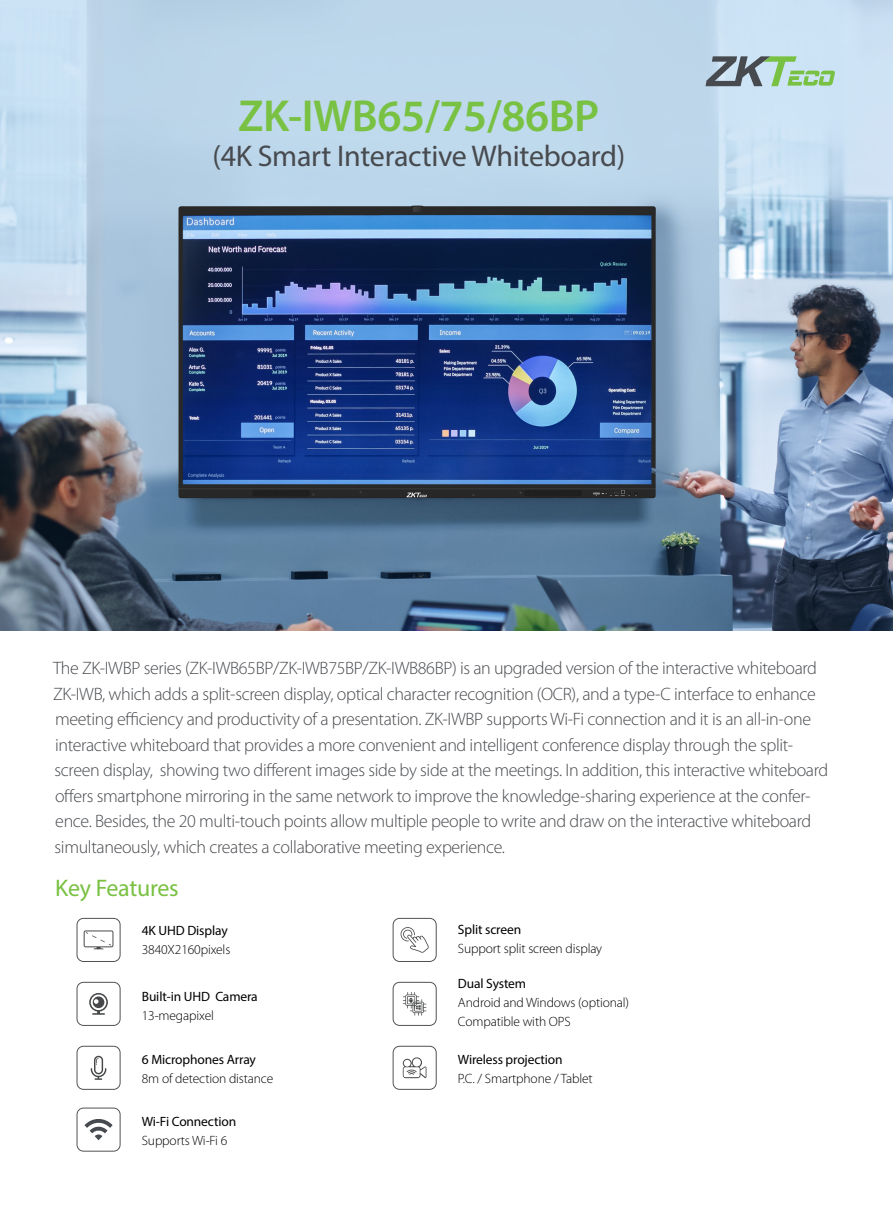
<style>
.page{position:relative;width:893px;height:1212px;background:#fff}
.page>*{position:absolute;margin:0;border:0;box-sizing:border-box;transform-origin:0 0}
.SPEC_Copy{font:600 45px "Myriad Pro";letter-spacing:-.01em;color:#79c142}
.SPEC_Copy-2{font:30px "Myriad Pro";letter-spacing:-.01em;color:#474a4e}
.SPEC_Copy-3{font:24px "Myriad Pro";letter-spacing:-.01em;color:#79c142}
.Headline{font:300 18px/25.5px "Myriad Pro";letter-spacing:-.02em;color:#474a4e}
.SPEC_Copy-4{font:300 13.5px "Myriad Pro";letter-spacing:-.01em;color:#000}
.SPEC_Copy-5{font:13.5px "Myriad Pro";letter-spacing:-.01em;color:#000}
</style>
<div class="page">
<svg style="left:393px;top:1046px;width:44px;height:44px"></svg>
<svg style="left:77px;top:918px;width:44px;height:44px"></svg>
<svg style="left:77px;top:982px;width:44px;height:44px"></svg>
<svg style="left:77px;top:1046px;width:44px;height:44px"></svg>
<svg style="left:393px;top:982px;width:44px;height:44px"></svg>
<img style="left:0;top:0;width:893px;height:630px">
<svg style="left:705px;top:56px;width:130px;height:30px;background:#9cb7aa"></svg>
<svg style="left:393px;top:918px;width:44px;height:44px"></svg>
<svg style="left:77px;top:1107px;width:44px;height:44px"></svg>
<p class="SPEC_Copy" style="left:238px;top:91px;width:363px">ZK-IWB65/75/86BP</p>
<p class="SPEC_Copy-2" style="left:212px;top:137px;width:414px">(4K Smart Interactive Whiteboard)</p>
<p class="Headline" style="left:53px;top:656px;width:777px">The ZK-IWBP series (ZK-IWB65BP/ZK-IWB75BP/ZK-IWB86BP) is an upgraded version of the interactive whiteboard ZK-IWB, which adds a split-screen display, optical character recognition (OCR), and a type-C interface to enhance meeting efficiency and productivity of a presentation. ZK-IWBP supports Wi-Fi connection and it is an all-in-one interactive whiteboard that provides a more convenient and intelligent conference display through the split&shy;screen display, showing two different images side by side at the meetings. In addition, this interactive whiteboard offers smartphone mirroring in the same network to improve the knowledge-sharing experience at the confer&shy;ence. Besides, the 20 multi-touch points allow multiple people to write and draw on the interactive whiteboard simultaneously, which creates a collaborative meeting experience.</p>
<p class="SPEC_Copy-3" style="left:55px;top:873px;width:125px">Key Features</p>
<p class="SPEC_Copy-5" style="left:142px;top:922px;width:87px">4K UHD Display</p>
<p class="SPEC_Copy-4" style="left:142px;top:942px;width:90px">3840X2160pixels</p>
<p class="SPEC_Copy-5" style="left:142px;top:988px;width:117px">Built-in UHD Camera</p>
<p class="SPEC_Copy-4" style="left:142px;top:1008px;width:74px">13-megapixel</p>
<p class="SPEC_Copy-5" style="left:142px;top:1051px;width:116px">6 Microphones Array</p>
<p class="SPEC_Copy-4" style="left:142px;top:1071px;width:133px">8m of detection distance</p>
<p class="SPEC_Copy-5" style="left:142px;top:1113px;width:96px">Wi-Fi Connection</p>
<p class="SPEC_Copy-4" style="left:142px;top:1133px;width:87px">Supports Wi-Fi 6</p>
<p class="SPEC_Copy-5" style="left:458px;top:921px;width:65px">Split screen</p>
<p class="SPEC_Copy-4" style="left:458px;top:941px;width:146px">Support split screen display</p>
<p class="SPEC_Copy-5" style="left:458px;top:975px;width:70px">Dual System</p>
<p class="SPEC_Copy-4" style="left:458px;top:995px;width:173px">Android and Windows (optional)</p>
<p class="SPEC_Copy-4" style="left:458px;top:1014px;width:114px">Compatible with OPS</p>
<p class="SPEC_Copy-5" style="left:458px;top:1051px;width:106px">Wireless projection</p>
<p class="SPEC_Copy-4" style="left:458px;top:1071px;width:136px">P.C. / Smartphone / Tablet</p>
</div>
